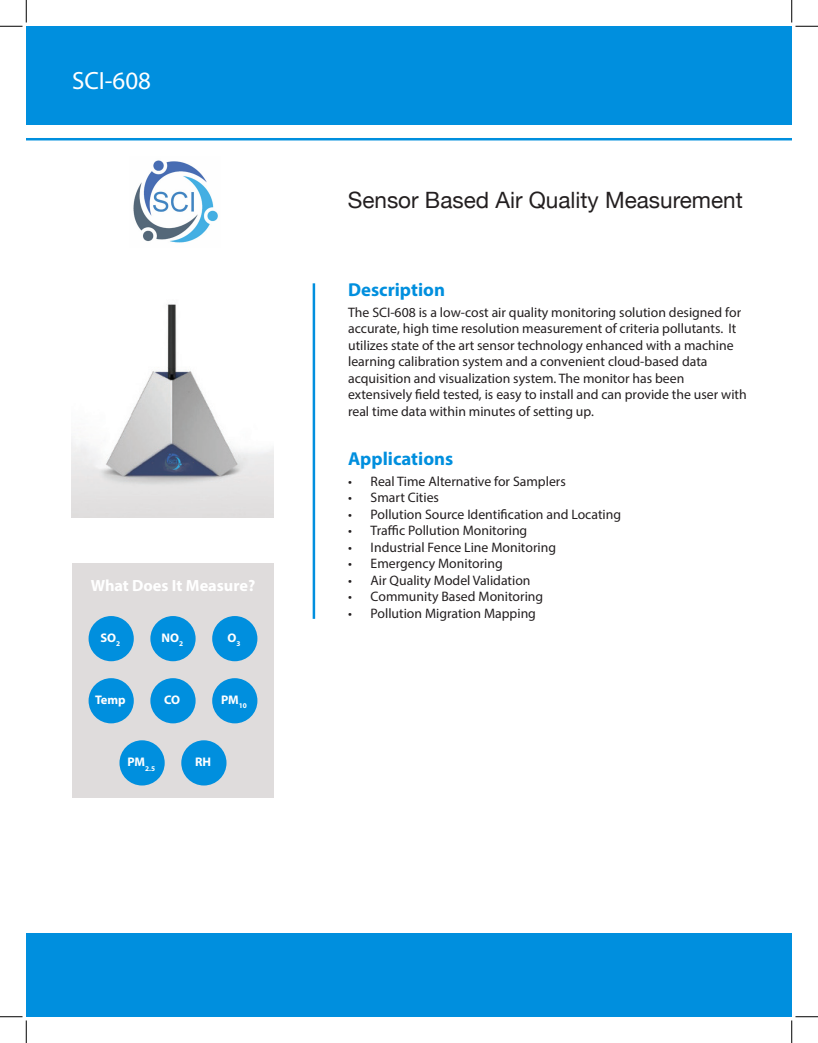
<style>
.page{position:relative;width:818px;height:1043px;background:#fff}
.page>*{position:absolute;margin:0;border:0;box-sizing:border-box;transform-origin:0 0}
.t1{font:25px "Myriad Pro";color:#fff}
.t2{font:22.5px "Helvetica Neue";color:#231f20}
.Blue_Subhead{font:700 18.75px "Myriad Pro";color:#008fde}
.Blue_Subhead-2{font:700 16.25px "Myriad Pro";color:#fff}
.Black_Copy{font:13.75px/16.5px "Myriad Pro";color:#231f20}
.Blue_Subhead-3{font:700 12.5px "Myriad Pro";color:#fff}
.Blue_Subhead-4{font:700 7.25px "Myriad Pro";color:#fff}
</style>
<div class="page">
<div style="left:26px;top:932px;width:765px;height:84px;background:#008fde"></div>
<hr style="left:312px;top:283px;width:3px;height:336px;background:#008fde">
<div style="left:26px;top:26px;width:765px;height:99px;background:#008fde"></div>
<hr style="left:26px;top:138px;width:765px;height:2px;background:#008fde">
<img style="left:133px;top:160px;width:85px;height:83px">
<img style="left:71px;top:304px;width:203px;height:213px">
<div style="left:72px;top:563px;width:202px;height:234px;background:#dfdcdc"></div>
<div style="left:89px;top:616px;width:45px;height:45px;background:#008fde;border-radius:50%"></div>
<div style="left:89px;top:678px;width:45px;height:45px;background:#008fde;border-radius:50%"></div>
<div style="left:119px;top:740px;width:46px;height:45px;background:#008fde;border-radius:50%"></div>
<div style="left:150px;top:616px;width:45px;height:45px;background:#008fde;border-radius:50%"></div>
<div style="left:150px;top:678px;width:45px;height:45px;background:#008fde;border-radius:50%"></div>
<div style="left:181px;top:740px;width:45px;height:45px;background:#008fde;border-radius:50%"></div>
<div style="left:212px;top:616px;width:45px;height:45px;background:#008fde;border-radius:50%"></div>
<div style="left:212px;top:678px;width:45px;height:45px;background:#008fde;border-radius:50%"></div>
<svg style="left:0;top:0;width:27px;height:27px"></svg>
<svg style="left:0;top:1016px;width:27px;height:26px"></svg>
<svg style="left:791px;top:0;width:27px;height:27px"></svg>
<svg style="left:791px;top:1016px;width:27px;height:26px"></svg>
<p class="t1" style="left:72px;top:65px;width:80px">SCI-608</p>
<p class="Blue_Subhead-2" style="left:91px;top:575px;width:166px">What Does It Measure?</p>
<p class="Blue_Subhead-3" style="left:101px;top:629px;width:21px">SO<sub>2</sub></p>
<p class="Blue_Subhead-3" style="left:95px;top:692px;width:32px">Temp</p>
<p class="Blue_Subhead-3" style="left:161px;top:629px;width:23px">NO<sub>2</sub></p>
<p class="Blue_Subhead-3" style="left:164px;top:692px;width:18px">CO</p>
<p class="Blue_Subhead-3" style="left:227px;top:629px;width:15px">O<sub>3</sub></p>
<p class="Blue_Subhead-3" style="left:221px;top:692px;width:27px">PM<sub>10</sub></p>
<p class="Blue_Subhead-4" style="left:127px;top:763px;width:29px"><sup>PM</sup>2.5</p>
<p class="Blue_Subhead-3" style="left:195px;top:754px;width:18px">RH</p>
<p class="t2" style="left:348px;top:184px;width:396px">Sensor Based Air Quality Measurement</p>
<p class="Blue_Subhead" style="left:348px;top:277px;width:98px">Description</p>
<p class="Black_Copy" style="left:348px;top:303px;width:400px">The SCI-608 is a low-cost air quality monitoring solution designed for accurate, high time resolution measurement of criteria pollutants. It utilizes state of the art sensor technology enhanced with a machine learning calibration system and a convenient cloud-based data acquisition and visualization system. The monitor has been extensively field tested, is easy to install and can provide the user with real time data within minutes of setting up.</p>
<p class="Blue_Subhead" style="left:348px;top:446px;width:107px">Applications</p>
<p class="Black_Copy" style="left:348px;top:472px;width:219px">• Real Time Alternative for Samplers</p>
<p class="Black_Copy" style="left:348px;top:489px;width:92px">• Smart Cities</p>
<p class="Black_Copy" style="left:348px;top:505px;width:274px">• Pollution Source Identification and Locating</p>
<p class="Black_Copy" style="left:348px;top:522px;width:181px">• Traffic Pollution Monitoring</p>
<p class="Black_Copy" style="left:348px;top:538px;width:209px">• Industrial Fence Line Monitoring</p>
<p class="Black_Copy" style="left:348px;top:555px;width:156px">• Emergency Monitoring</p>
<p class="Black_Copy" style="left:348px;top:571px;width:184px">• Air Quality Model Validation</p>
<p class="Black_Copy" style="left:348px;top:588px;width:197px">• Community Based Monitoring</p>
<p class="Black_Copy" style="left:348px;top:604px;width:189px">• Pollution Migration Mapping</p>
</div>
